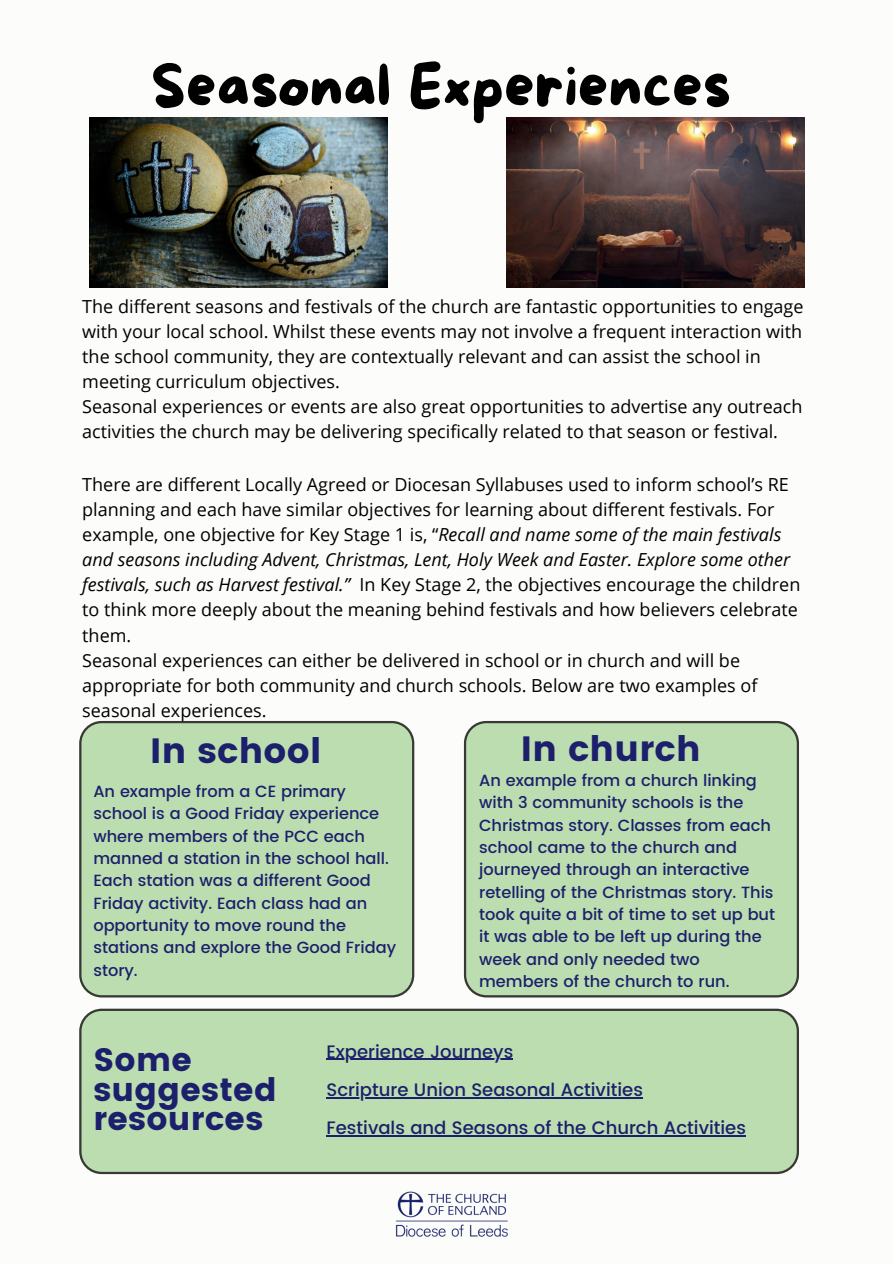
<style>
.page{position:relative;width:894px;height:1264px;background:#fff}
.page>*{position:absolute;margin:0;border:0;box-sizing:border-box;transform-origin:0 0}
.t1{font:60px "More Sugar";color:#000}
.t2{font:35.1px "Poppins";letter-spacing:.01em;color:#1c1f6c}
.t3{font:32.4px/29.5px "Poppins";letter-spacing:.01em;color:#1c1f6c}
.t4{font:18px/25.2px "Open Sans";color:#000}
.t5{font:500 18px/38.2px "Poppins";color:#1c1f6c}
.t6{font:500 16.2px/22.4px "Poppins";color:#1c1f6c}
.s1{font-style:italic}
</style>
<div class="page">
<div style="left:0;top:0;width:893px;height:1263px;background:#fcfdfa"></div>
<div style="left:79px;top:721px;width:335px;height:276px;background:#bcddaf"></div>
<div style="left:464px;top:721px;width:334px;height:276px;background:#bcddaf"></div>
<div style="left:79px;top:1008px;width:719px;height:166px;background:#bcddaf"></div>
<img style="left:395px;top:1191px;width:113px;height:46px">
<img style="left:506px;top:117px;width:298px;height:170px">
<img style="left:89px;top:117px;width:298px;height:170px">
<hr style="left:326px;top:1058px;width:187px;height:1px;background:#1c1f6c">
<hr style="left:326px;top:1097px;width:316px;height:1px;background:#1c1f6c">
<hr style="left:326px;top:1135px;width:419px;height:1px;background:#1c1f6c">
<h1 class="t1" style="left:151px;top:38px;width:581px">Seasonal Experiences</h1>
<p class="t4" style="left:82px;top:293px;width:722px">The different seasons and festivals of the church are fantastic opportunities to engage with your local school. Whilst these events may not involve a frequent interaction with the school community, they are contextually relevant and can assist the school in meeting curriculum objectives.<br>Seasonal experiences or events are also great opportunities to advertise any outreach activities the church may be delivering specifically related to that season or festival.</p>
<p class="t4" style="left:82px;top:471px;width:719px">There are different Locally Agreed or Diocesan Syllabuses used to inform school’s RE planning and each have similar objectives for learning about different festivals. For example, one objective for Key Stage 1 is, “<span class="s1">Recall and name some of the main festivals and seasons including Advent, Christmas, Lent, Holy Week and Easter. Explore some other festivals, such as Harvest festival.”</span> In Key Stage 2, the objectives encourage the children to think more deeply about the meaning behind festivals and how believers celebrate them.<br>Seasonal experiences can either be delivered in school or in church and will be appropriate for both community and church schools. Below are two examples of seasonal experiences.</p>
<h2 class="t2" style="left:520px;top:728px;width:181px">In church</h2>
<h2 class="t2" style="left:150px;top:730px;width:173px">In school</h2>
<p class="t6" style="left:93px;top:780px;width:304px">An example from a CE primary school is a Good Friday experience where members of the PCC each manned a station in the school hall.<br>Each station was a different Good<br>Friday activity. Each class had an opportunity to move round the stations and explore the Good Friday story.</p>
<p class="t6" style="left:479px;top:769px;width:297px">An example from a church linking with 3 community schools is the<br>Christmas story. Classes from each school came to the church and journeyed through an interactive retelling of the Christmas story. This took quite a bit of time to set up but it was able to be left up during the week and only needed two members of the church to run.</p>
<h3 class="t3" style="left:93px;top:1045px;width:185px">Some suggested resources</h3>
<p class="t5" style="left:326px;top:1032px;width:421px">Experience Journeys<br>Scripture Union Seasonal Activities<br>Festivals and Seasons of the Church Activities</p>
</div>
